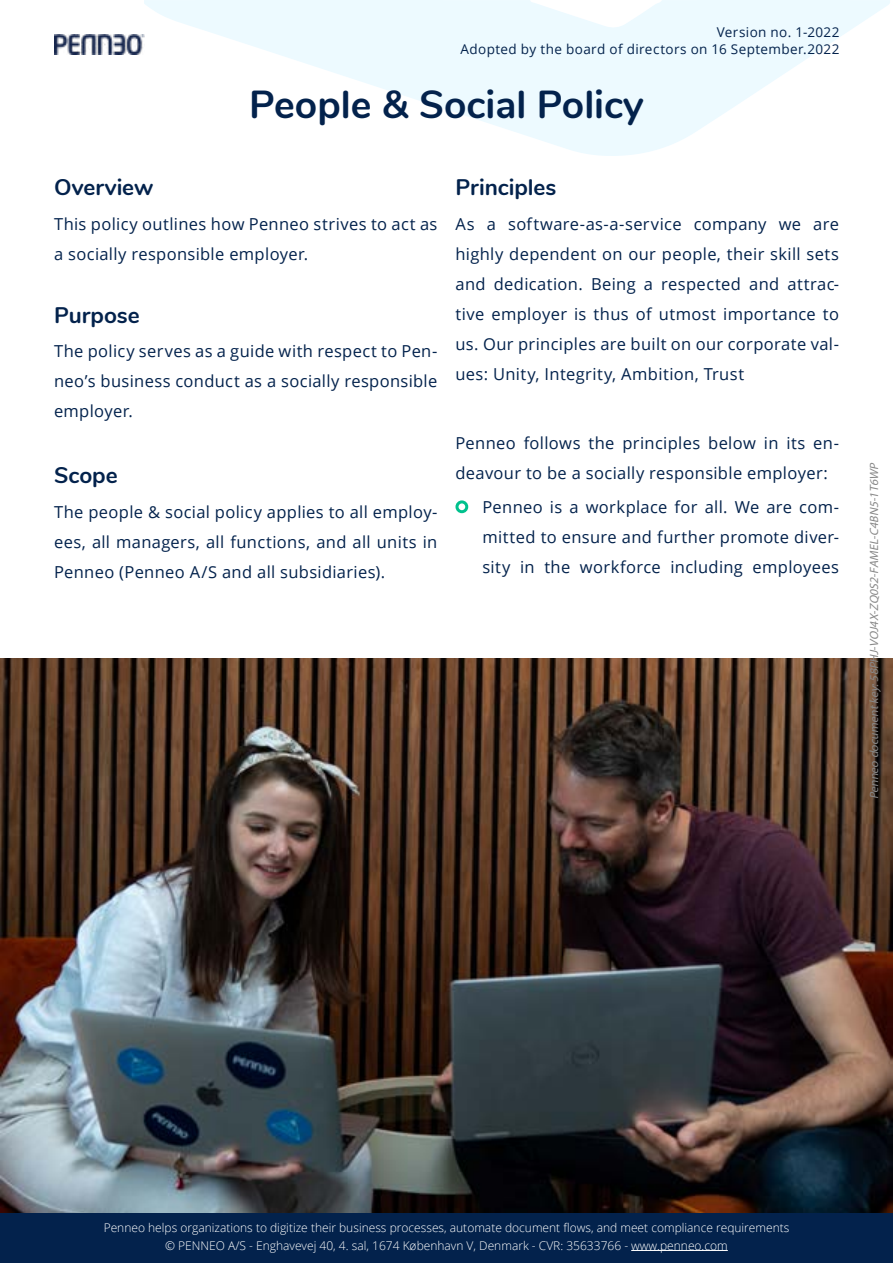
<style>
.page{position:relative;width:893px;height:1263px;background:#fff}
.page>*{position:absolute;margin:0;border:0;box-sizing:border-box;transform-origin:0 0}
.t1{font:700 39px "Nunito";color:#03224c}
.t2{font:700 22.5px "Nunito";letter-spacing:-.005em;color:#03224c}
.t3{font:16.5px/30px "Open Sans";letter-spacing:.02em;color:#03224c;text-align:justify}
.t4{font:13.5px/16.5px "Open Sans";letter-spacing:.03em;color:#03224c;text-align:right}
.t5{font:300 12px/18px "Open Sans";color:#fff;text-align:center}
.t6{font:italic 12px "Myriad Pro";color:#888}
</style>
<div class="page">
<img style="left:54px;top:35px;width:90px;height:19px">
<div style="left:0;top:1212px;width:893px;height:51px;background:#03224c"></div>
<hr style="left:631px;top:1250px;width:97px;height:1px;background:#fff">
<svg style="left:144px;top:0;width:746px;height:156px;fill:#edfaff"></svg>
<div style="left:455px;top:500px;width:13px;height:13px;border:3px solid #00c18d;border-radius:50%"></div>
<img style="left:0;top:658px;width:893px;height:554px">
<p class="t4" style="left:460px;top:26px;width:381px">Version no. 1-2022<br>Adopted by the board of directors on 16 September.2022</p>
<h1 class="t1" style="left:249px;top:90px;width:396px">People &amp; Social Policy</h1>
<h2 class="t2" style="left:54px;top:179px;width:101px">Overview</h2>
<p class="t3" style="left:54px;top:210px;width:385px">This policy outlines how Penneo strives to act as a socially responsible employer.</p>
<h2 class="t2" style="left:54px;top:307px;width:87px">Purpose</h2>
<p class="t3" style="left:54px;top:338px;width:385px">The policy serves as a guide with respect to Pen&shy;neo’s business conduct as a socially responsible employer.</p>
<h2 class="t2" style="left:54px;top:467px;width:65px">Scope</h2>
<p class="t3" style="left:54px;top:498px;width:385px">The people &amp; social policy applies to all employ&shy;ees, all managers, all functions, and all units in Penneo (Penneo A/S and all subsidiaries).</p>
<h2 class="t2" style="left:455px;top:179px;width:102px">Principles</h2>
<p class="t3" style="left:455px;top:210px;width:385px">As a software-as-a-service company we are highly dependent on our people, their skill sets and dedication. Being a respected and attrac&shy;tive employer is thus of utmost importance to us. Our principles are built on our corporate val&shy;ues: Unity, Integrity, Ambition, Trust</p>
<p class="t3" style="left:455px;top:429px;width:385px">Penneo follows the principles below in its en&shy;deavour to be a socially responsible employer:</p>
<p class="t3" style="left:482px;top:494px;width:358px">Penneo is a workplace for all. We are com&shy;mitted to ensure and further promote diver&shy;sity in the workforce including employees</p>
<p class="t6" style="left:869px;top:799px;width:340px;rotate:-90deg">Penneo documentkey:58PHJ-VOJ4X-ZQ0S2-FAMEL-C4BN5-1T6WP</p>
<p class="t5" style="left:104px;top:1218px;width:687px">Penneo helps organizations to digitize their business processes, automate document flows, and meet compliance requirements © PENNEO A/S - Enghavevej 40, 4. sal, 1674 København V, Denmark - CVR: 35633766 - www.penneo.com</p>
</div>
